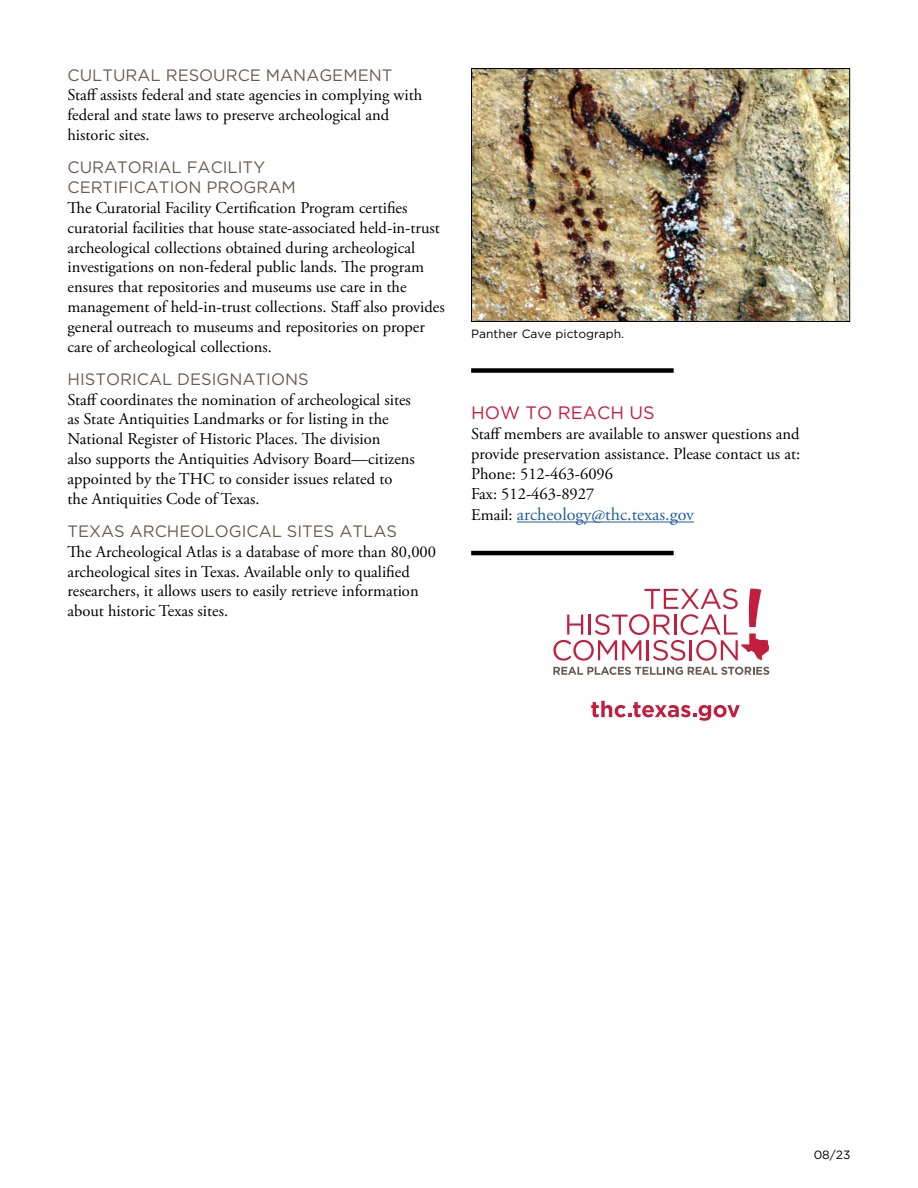
<style>
.page{position:relative;width:918px;height:1188px;background:#fff}
.page>*{position:absolute;margin:0;border:0;box-sizing:border-box;transform-origin:0 0}
.t1{font:18px "Adobe Garamond Pro";color:#215e9e}
.t2{font:18px "Gotham";color:#c21f3e}
.t3{font:16.5px/19.8px "Adobe Garamond Pro";color:#000}
.t4{font:16.5px/19.8px "Gotham";color:#695c53}
.t5{font:12px "Gotham";color:#000}
.s1{font-size:16.5px;color:#000}
</style>
<div class="page">
<img style="left:473px;top:70px;width:375px;height:250px">
<div style="left:471px;top:68px;width:379px;height:254px;border:1px solid #000"></div>
<div style="left:471px;top:368px;width:203px;height:5px;background:#000"></div>
<svg style="left:553px;top:589px;width:216px;height:72px"></svg>
<svg style="left:553px;top:667px;width:216px;height:8px"></svg>
<svg style="left:591px;top:701px;width:149px;height:19px"></svg>
<hr style="left:517px;top:522px;width:177px;height:1px;background:#215e9e">
<hr style="left:471px;top:551px;width:203px;height:4px;background:#000">
<p class="t4" style="left:68px;top:65px;width:326px">CULTURAL RESOURCE MANAGEMENT</p>
<p class="t3" style="left:68px;top:86px;width:356px">Staff assists federal and state agencies in complying with federal and state laws to preserve archeological and historic sites.</p>
<p class="t4" style="left:68px;top:157px;width:230px">CURATORIAL FACILITY<br>CERTIFICATION PROGRAM</p>
<p class="t3" style="left:68px;top:198px;width:379px">The Curatorial Facility Certification Program certifies curatorial facilities that house state-associated held-in-trust archeological collections obtained during archeological investigations on non-federal public lands. The program ensures that repositories and museums use care in the management of held-in-trust collections. Staff also provides general outreach to museums and repositories on proper care of archeological collections.</p>
<p class="t4" style="left:68px;top:369px;width:243px">HISTORICAL DESIGNATIONS</p>
<p class="t3" style="left:68px;top:390px;width:349px">Staff coordinates the nomination of archeological sites as State Antiquities Landmarks or for listing in the National Register of Historic Places. The division<br>also supports the Antiquities Advisory Board—citizens appointed by the THC to consider issues related to the Antiquities Code of Texas.</p>
<p class="t4" style="left:68px;top:521px;width:331px">TEXAS ARCHEOLOGICAL SITES ATLAS</p>
<p class="t3" style="left:68px;top:542px;width:370px">The Archeological Atlas is a database of more than 80,000 archeological sites in Texas. Available only to qualified researchers, it allows users to easily retrieve information about historic Texas sites.</p>
<p class="t5" style="left:471px;top:326px;width:155px">Panther Cave pictograph.</p>
<p class="t2" style="left:471px;top:402px;width:185px">HOW TO REACH US</p>
<p class="t3" style="left:471px;top:425px;width:331px">Staff members are available to answer questions and provide preservation assistance. Please contact us at:<br>Phone: 512-463-6096<br>Fax: 512-463-8927</p>
<p class="t1" style="left:471px;top:504px;width:224px"><span class="s1">Email:</span> archeology@thc.texas.gov</p>
<p class="t5" style="left:814px;top:1147px;width:38px">08/23</p>
</div>
